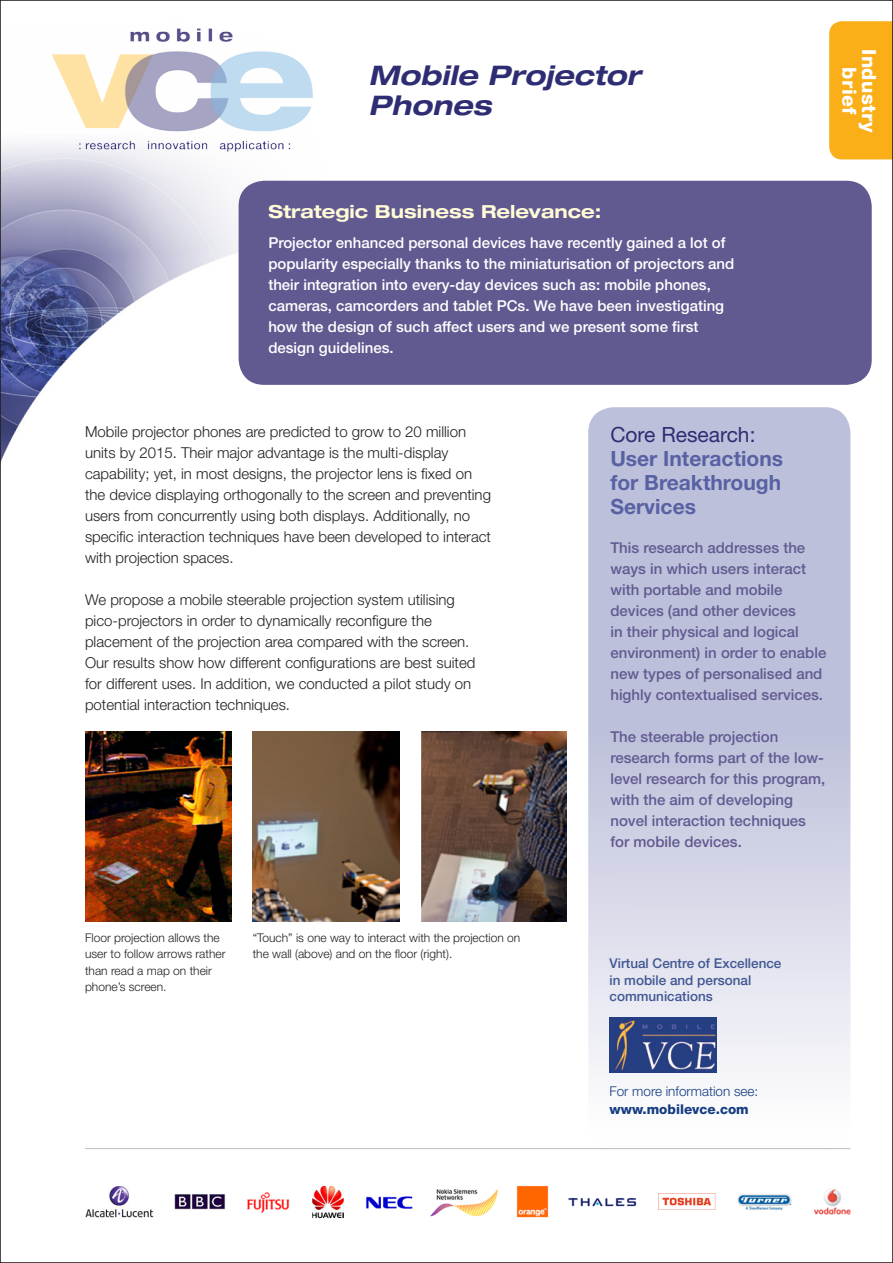
<style>
.page{position:relative;width:893px;height:1263px;background:#fff}
.page>*{position:absolute;margin:0;border:0;box-sizing:border-box;transform-origin:0 0}
.t1{font:italic 700 expanded 27px/30px "Helvetica Neue";color:#2e2d74}
.t2{font:700 21px/24px "Helvetica Neue";color:#5861a3;text-align:justify}
.t3{font:21px "Helvetica Neue";color:#2e2d74}
.t4{font:800 19.5px "Helvetica Neue";letter-spacing:.025em;color:#fff}
.t5{font:700 expanded 18px "Helvetica Neue";color:#fffbd6}
.t6{font:300 15px/21px "Helvetica Neue";color:#231f20}
.t7{font:500 15px/21px "Helvetica Neue";color:#615a91}
.t8{font:500 15px/21px "Helvetica Neue";color:#fff}
.t9{font:500 13.5px "Helvetica Neue";color:#415793}
.t10{font:300 13.5px "Helvetica Neue";color:#163d81}
.t11{font:800 13.5px "Helvetica Neue";color:#163d81}
.t12{font:300 12px/16.5px "Helvetica Neue";color:#231f20}
</style>
<div class="page">
<div style="left:829px;top:21px;width:62px;height:138px;background:#faaf18"></div>
<img style="left:2px;top:144px;width:714px;height:315px">
<div style="left:239px;top:181px;width:633px;height:204px;background:#615a91;border-radius:26px"></div>
<img style="left:85px;top:1185px;width:766px;height:34px">
<hr style="left:85px;top:1148px;width:765px;height:1px;background:#bcbdc0">
<svg style="left:588px;top:407px;width:262px;height:745px;background:#ced1e3"></svg>
<img style="left:39px;top:28px;width:308px;height:159px">
<img style="left:85px;top:732px;width:146px;height:189px">
<img style="left:253px;top:732px;width:146px;height:189px">
<img style="left:421px;top:732px;width:146px;height:189px">
<img style="left:609px;top:1018px;width:107px;height:54px">
<p class="t1" style="left:369px;top:60px;width:273px">Mobile Projector<br>Phones</p>
<p class="t4" style="left:881px;top:49px;width:85px;rotate:90deg">Industry</p>
<p class="t4" style="left:861px;top:67px;width:49px;rotate:90deg">brief</p>
<p class="t5" style="left:268px;top:201px;width:334px">Strategic Business Relevance:</p>
<p class="t8" style="left:268px;top:232px;width:468px">Projector enhanced personal devices have recently gained a lot of popularity especially thanks to the miniaturisation of projectors and their integration into every-day devices such as: mobile phones, cameras, camcorders and tablet PCs. We have been investigating how the design of such affect users and we present some first design guidelines.</p>
<p class="t6" style="left:85px;top:421px;width:407px">Mobile projector phones are predicted to grow to 20 million units by 2015. Their major advantage is the multi-display capability; yet, in most designs, the projector lens is fixed on the device displaying orthogonally to the screen and preventing users from concurrently using both displays. Additionally, no specific interaction techniques have been developed to interact with projection spaces.</p>
<p class="t6" style="left:85px;top:589px;width:392px">We propose a mobile steerable projection system utilising pico-projectors in order to dynamically reconfigure the placement of the projection area compared with the screen.<br>Our results show how different configurations are best suited for different uses. In addition, we conducted a pilot study on potential interaction techniques.</p>
<p class="t3" style="left:610px;top:422px;width:147px">Core Research:</p>
<p class="t2" style="left:610px;top:446px;width:174px">User Interactions for Breakthrough Services</p>
<p class="t7" style="left:610px;top:537px;width:217px">This research addresses the ways in which users interact with portable and mobile devices (and other devices<br>in their physical and logical environment) in order to enable new types of personalised and highly contextualised services.</p>
<p class="t7" style="left:610px;top:726px;width:216px">The steerable projection research forms part of the low&shy;level research for this program, with the aim of developing novel interaction techniques for mobile devices.</p>
<p class="t12" style="left:85px;top:929px;width:142px">Floor projection allows the user to follow arrows rather than read a map on their phone’s screen.</p>
<p class="t12" style="left:253px;top:929px;width:269px">“Touch” is one way to interact with the projection on the wall (above) and on the floor (right).</p>
<p class="t9" style="left:609px;top:955px;width:173px">Virtual Centre of Excellence</p>
<p class="t9" style="left:609px;top:972px;width:143px">in mobile and personal</p>
<p class="t9" style="left:609px;top:988px;width:105px">communications</p>
<p class="t10" style="left:609px;top:1082px;width:150px">For more information see:</p>
<p class="t11" style="left:609px;top:1101px;width:141px">www.mobilevce.com</p>
</div>
